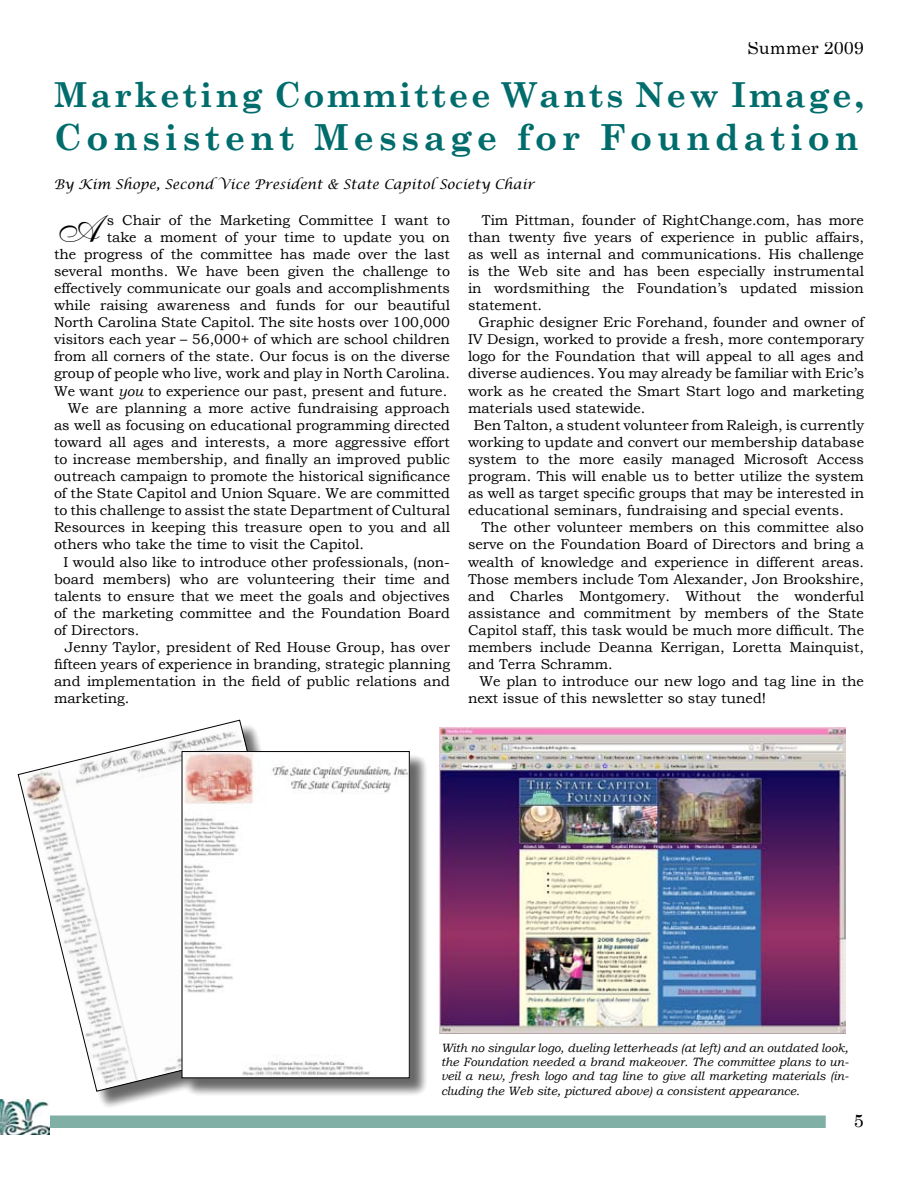
<style>
.page{position:relative;width:918px;height:1188px;background:#fff}
.page>*{position:absolute;margin:0;border:0;box-sizing:border-box;transform-origin:0 0}
.t1{font:37.8px "English 111 Vivace BT";color:#000}
.t2{font:700 36px "Century Schoolbook";letter-spacing:.125em;color:#006c6c}
.t3{font:700 34.5px "Century Schoolbook";letter-spacing:.075em;color:#006c6c}
.t4{font:18px "Century Schoolbook";color:#000}
.t5{font:14.25px/17.1px "Bookman Old Style";color:#000;text-align:justify}
.t6{font:italic 13.5px "Lucida Calligraphy";color:#000}
.t7{font:italic 12px/14.4px "Bookman Old Style";color:#000;text-align:justify}
.s1{font-style:italic}
</style>
<div class="page">
<svg style="left:50px;top:1115px;width:776px;height:13px;background:#84b2a9"></svg>
<img style="left:0;top:1100px;width:50px;height:35px">
<img style="left:440px;top:728px;width:406px;height:305px">
<div style="left:20px;top:722px;width:410px;height:389px;background:#000;opacity:.6"></div>
<svg style="left:18px;top:720px;width:301px;height:372px"></svg>
<img style="left:184px;top:753px;width:224px;height:323px">
<div style="left:182px;top:751px;width:228px;height:327px;border:1px solid #000"></div>
<p class="t4" style="left:748px;top:36px;width:118px">Summer 2009</p>
<h3 class="t3" style="left:54px;top:73px;width:812px">Marketing Committee Wants New Image,</h3>
<h2 class="t2" style="left:54px;top:115px;width:806px">Consistent Message for Foundation</h2>
<p class="t6" style="left:54px;top:175px;width:482px">By Kim Shope, Second Vice President &amp; State Capitol Society Chair</p>
<h1 class="t1" style="left:54px;top:206px;width:47px">A</h1>
<p class="t5" style="left:107px;top:211px;width:345px">s Chair of the Marketing Committee I want to</p>
<p class="t5" style="left:107px;top:228px;width:345px">take a moment of your time to update you on</p>
<p class="t5" style="left:54px;top:245px;width:397px">the progress of the committee has made over the last</p>
<p class="t5" style="left:54px;top:262px;width:398px">several months. We have been given the challenge to</p>
<p class="t5" style="left:54px;top:279px;width:397px">effectively communicate our goals and accomplishments</p>
<p class="t5" style="left:54px;top:296px;width:397px">while raising awareness and funds for our beautiful</p>
<p class="t5" style="left:54px;top:314px;width:398px">North Carolina State Capitol. The site hosts over 100,000</p>
<p class="t5" style="left:54px;top:331px;width:398px">visitors each year – 56,000+ of which are school children</p>
<p class="t5" style="left:54px;top:348px;width:398px">from all corners of the state. Our focus is on the diverse</p>
<p class="t5" style="left:54px;top:365px;width:398px">group of people who live, work and play in North Carolina.</p>
<p class="t5" style="left:54px;top:382px;width:395px">We want <span class="s1">you</span> to experience our past, present and future.</p>
<p class="t5" style="left:68px;top:399px;width:384px">We are planning a more active fundraising approach</p>
<p class="t5" style="left:54px;top:416px;width:398px">as well as focusing on educational programming directed</p>
<p class="t5" style="left:54px;top:433px;width:397px">toward all ages and interests, a more aggressive effort</p>
<p class="t5" style="left:54px;top:450px;width:398px">to increase membership, and finally an improved public</p>
<p class="t5" style="left:54px;top:467px;width:398px">outreach campaign to promote the historical significance</p>
<p class="t5" style="left:54px;top:485px;width:398px">of the State Capitol and Union Square. We are committed</p>
<p class="t5" style="left:54px;top:502px;width:398px">to this challenge to assist the state Department of Cultural</p>
<p class="t5" style="left:54px;top:519px;width:397px">Resources in keeping this treasure open to you and all</p>
<p class="t5" style="left:54px;top:536px;width:312px">others who take the time to visit the Capitol.</p>
<p class="t5" style="left:63px;top:553px;width:388px">I would also like to introduce other professionals, (non-</p>
<p class="t5" style="left:54px;top:570px;width:397px">board members) who are volunteering their time and</p>
<p class="t5" style="left:54px;top:587px;width:397px">talents to ensure that we meet the goals and objectives</p>
<p class="t5" style="left:54px;top:604px;width:398px">of the marketing committee and the Foundation Board</p>
<p class="t5" style="left:54px;top:621px;width:87px">of Directors.</p>
<p class="t5" style="left:65px;top:638px;width:387px">Jenny Taylor, president of Red House Group, has over</p>
<p class="t5" style="left:54px;top:656px;width:398px">fifteen years of experience in branding, strategic planning</p>
<p class="t5" style="left:54px;top:673px;width:397px">and implementation in the field of public relations and</p>
<p class="t5" style="left:54px;top:690px;width:77px">marketing.</p>
<p class="t5" style="left:468px;top:211px;width:398px;text-indent:14px">Tim Pittman, founder of RightChange.com, has more than twenty five years of experience in public affairs, as well as internal and communications. His challenge is the Web site and has been especially instrumental in wordsmithing the Foundation’s updated mission statement.</p>
<p class="t5" style="left:478px;top:314px;width:387px">Graphic designer Eric Forehand, founder and owner of</p>
<p class="t5" style="left:468px;top:331px;width:398px">IV Design, worked to provide a fresh, more contemporary</p>
<p class="t5" style="left:468px;top:348px;width:397px">logo for the Foundation that will appeal to all ages and</p>
<p class="t5" style="left:468px;top:365px;width:398px">diverse audiences. You may already be familiar with Eric’s</p>
<p class="t5" style="left:468px;top:382px;width:397px">work as he created the Smart Start logo and marketing</p>
<p class="t5" style="left:468px;top:399px;width:179px">materials used statewide.</p>
<p class="t5" style="left:474px;top:416px;width:392px">Ben Talton, a student volunteer from Raleigh, is currently</p>
<p class="t5" style="left:468px;top:433px;width:398px">working to update and convert our membership database</p>
<p class="t5" style="left:468px;top:450px;width:397px">system to the more easily managed Microsoft Access</p>
<p class="t5" style="left:468px;top:467px;width:397px">program. This will enable us to better utilize the system</p>
<p class="t5" style="left:468px;top:485px;width:398px">as well as target specific groups that may be interested in</p>
<p class="t5" style="left:468px;top:502px;width:377px">educational seminars, fundraising and special events.</p>
<p class="t5" style="left:481px;top:519px;width:384px">The other volunteer members on this committee also</p>
<p class="t5" style="left:468px;top:536px;width:397px">serve on the Foundation Board of Directors and bring a</p>
<p class="t5" style="left:468px;top:553px;width:397px">wealth of knowledge and experience in different areas.</p>
<p class="t5" style="left:468px;top:570px;width:398px">Those members include Tom Alexander, Jon Brookshire,</p>
<p class="t5" style="left:468px;top:587px;width:398px">and Charles Montgomery. Without the wonderful</p>
<p class="t5" style="left:468px;top:604px;width:397px">assistance and commitment by members of the State</p>
<p class="t5" style="left:468px;top:621px;width:398px">Capitol staff, this task would be much more difficult. The</p>
<p class="t5" style="left:468px;top:638px;width:398px">members include Deanna Kerrigan, Loretta Mainquist,</p>
<p class="t5" style="left:468px;top:656px;width:146px">and Terra Schramm.</p>
<p class="t5" style="left:480px;top:673px;width:386px">We plan to introduce our new logo and tag line in the</p>
<p class="t5" style="left:468px;top:690px;width:300px">next issue of this newsletter so stay tuned!</p>
<p class="t7" style="left:441px;top:1040px;width:409px">With no singular logo, dueling letterheads (at left) and an outdated look, the Foundation needed a brand makeover. The committee plans to un&shy;veil a new, fresh logo and tag line to give all marketing materials (in&shy;cluding the Web site, pictured above) a consistent appearance.</p>
<p class="t4" style="left:854px;top:1109px;width:12px">5</p>
</div>
